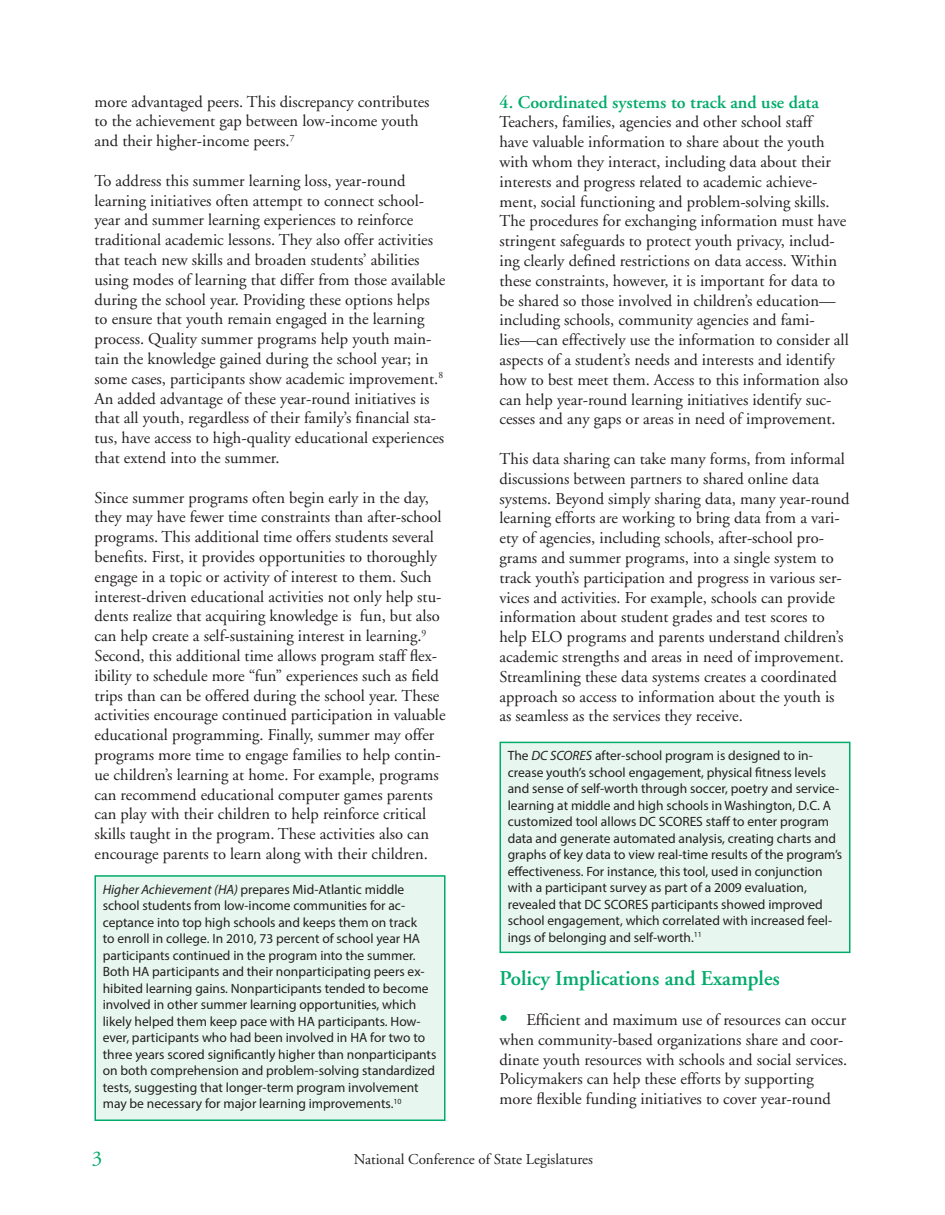
<style>
.page{position:relative;width:945px;height:1215px;background:#fff}
.page>*{position:absolute;margin:0;border:0;box-sizing:border-box;transform-origin:0 0}
.t1{font:600 21px "Adobe Garamond";color:#00ab6b}
.t2{font:21px "Adobe Garamond";color:#00ab6b}
.t3{font:600 18px "Adobe Garamond";color:#00ab6b}
.t4{font:16.5px/19.8px "Adobe Garamond";color:#231f20}
.t5{font:15px "Adobe Garamond";color:#231f20}
.t6{font:13.5px/16.5px "Myriad Pro";color:#231f20}
.s1{font-style:italic}
.s2{font-weight:600;font-size:21px;color:#00ab6b}
</style>
<div class="page">
<div style="left:95px;top:876px;width:350px;height:244px;background:#e7f7ef"></div>
<div style="left:94px;top:875px;width:352px;height:246px;border:2px solid #00ab6b"></div>
<div style="left:500px;top:742px;width:350px;height:210px;background:#e7f7ef"></div>
<div style="left:500px;top:742px;width:350px;height:211px;border:2px solid #00ab6b"></div>
<p class="t4" style="left:94px;top:92px;width:337px">more advantaged peers. This discrepancy contributes to the achievement gap between low-income youth and their higher-income peers.<sup>7</sup></p>
<p class="t4" style="left:94px;top:171px;width:352px">To address this summer learning loss, year-round learning initiatives often attempt to connect school&shy;year and summer learning experiences to reinforce traditional academic lessons. They also offer activities that teach new skills and broaden students’ abilities using modes of learning that differ from those available during the school year. Providing these options helps to ensure that youth remain engaged in the learning process. Quality summer programs help youth main&shy;tain the knowledge gained during the school year; in some cases, participants show academic improvement.<sup>8<br></sup>An added advantage of these year-round initiatives is that all youth, regardless of their family’s financial sta&shy;tus, have access to high-quality educational experiences that extend into the summer.</p>
<p class="t4" style="left:94px;top:488px;width:353px">Since summer programs often begin early in the day, they may have fewer time constraints than after-school programs. This additional time offers students several benefits. First, it provides opportunities to thoroughly engage in a topic or activity of interest to them. Such interest-driven educational activities not only help stu&shy;dents realize that acquiring knowledge is fun, but also can help create a self-sustaining interest in learning.<sup>9<br></sup>Second, this additional time allows program staff flex&shy;ibility to schedule more “fun” experiences such as field trips than can be offered during the school year. These activities encourage continued participation in valuable educational programming. Finally, summer may offer programs more time to engage families to help contin&shy;ue children’s learning at home. For example, programs can recommend educational computer games parents can play with their children to help reinforce critical skills taught in the program. These activities also can encourage parents to learn along with their children.</p>
<p class="t6" style="left:103px;top:881px;width:335px"><span class="s1">Higher Achievement (HA)</span> prepares Mid-Atlantic middle school students from low-income communities for ac&shy;ceptance into top high schools and keeps them on track<br>to enroll in college. In 2010, 73 percent of school year HA participants continued in the program into the summer.<br>Both HA participants and their nonparticipating peers ex&shy;hibited learning gains. Nonparticipants tended to become involved in other summer learning opportunities, which likely helped them keep pace with HA participants. How&shy;ever, participants who had been involved in HA for two to three years scored significantly higher than nonparticipants on both comprehension and problem-solving standardized tests, suggesting that longer-term program involvement may be necessary for major learning improvements.<sup>10</sup></p>
<p class="t3" style="left:500px;top:92px;width:321px">4. Coordinated systems to track and use data</p>
<p class="t4" style="left:500px;top:113px;width:351px">Teachers, families, agencies and other school staff<br>have valuable information to share about the youth with whom they interact, including data about their interests and progress related to academic achieve&shy;ment, social functioning and problem-solving skills.<br>The procedures for exchanging information must have stringent safeguards to protect youth privacy, includ&shy;ing clearly defined restrictions on data access. Within these constraints, however, it is important for data to be shared so those involved in children’s education— including schools, community agencies and fami&shy;lies—can effectively use the information to consider all aspects of a student’s needs and interests and identify how to best meet them. Access to this information also can help year-round learning initiatives identify suc&shy;cesses and any gaps or areas in need of improvement.</p>
<p class="t4" style="left:500px;top:449px;width:352px">This data sharing can take many forms, from informal discussions between partners to shared online data systems. Beyond simply sharing data, many year-round learning efforts are working to bring data from a vari&shy;ety of agencies, including schools, after-school pro&shy;grams and summer programs, into a single system to track youth’s participation and progress in various ser&shy;vices and activities. For example, schools can provide information about student grades and test scores to help ELO programs and parents understand children’s academic strengths and areas in need of improvement.<br>Streamlining these data systems creates a coordinated approach so access to information about the youth is as seamless as the services they receive.</p>
<p class="t6" style="left:508px;top:747px;width:336px">The <span class="s1">DC SCORES</span> after-school program is designed to in&shy;crease youth’s school engagement, physical fitness levels and sense of self-worth through soccer, poetry and service&shy;learning at middle and high schools in Washington, D.C. A customized tool allows DC SCORES staff to enter program data and generate automated analysis, creating charts and graphs of key data to view real-time results of the program’s effectiveness. For instance, this tool, used in conjunction with a participant survey as part of a 2009 evaluation, revealed that DC SCORES participants showed improved school engagement, which correlated with increased feel&shy;ings of belonging and self-worth.<sup>11</sup></p>
<p class="t1" style="left:500px;top:967px;width:282px">Policy Implications and Examples</p>
<p class="t4" style="left:500px;top:1010px;width:349px"><span class="s2">•</span> Efficient and maximum use of resources can occur when community-based organizations share and coor&shy;dinate youth resources with schools and social services.<br>Policymakers can help these efforts by supporting more flexible funding initiatives to cover year-round</p>
<p class="t2" style="left:92px;top:1147px;width:12px">3</p>
<p class="t5" style="left:354px;top:1152px;width:241px">National Conference of State Legislatures</p>
</div>
